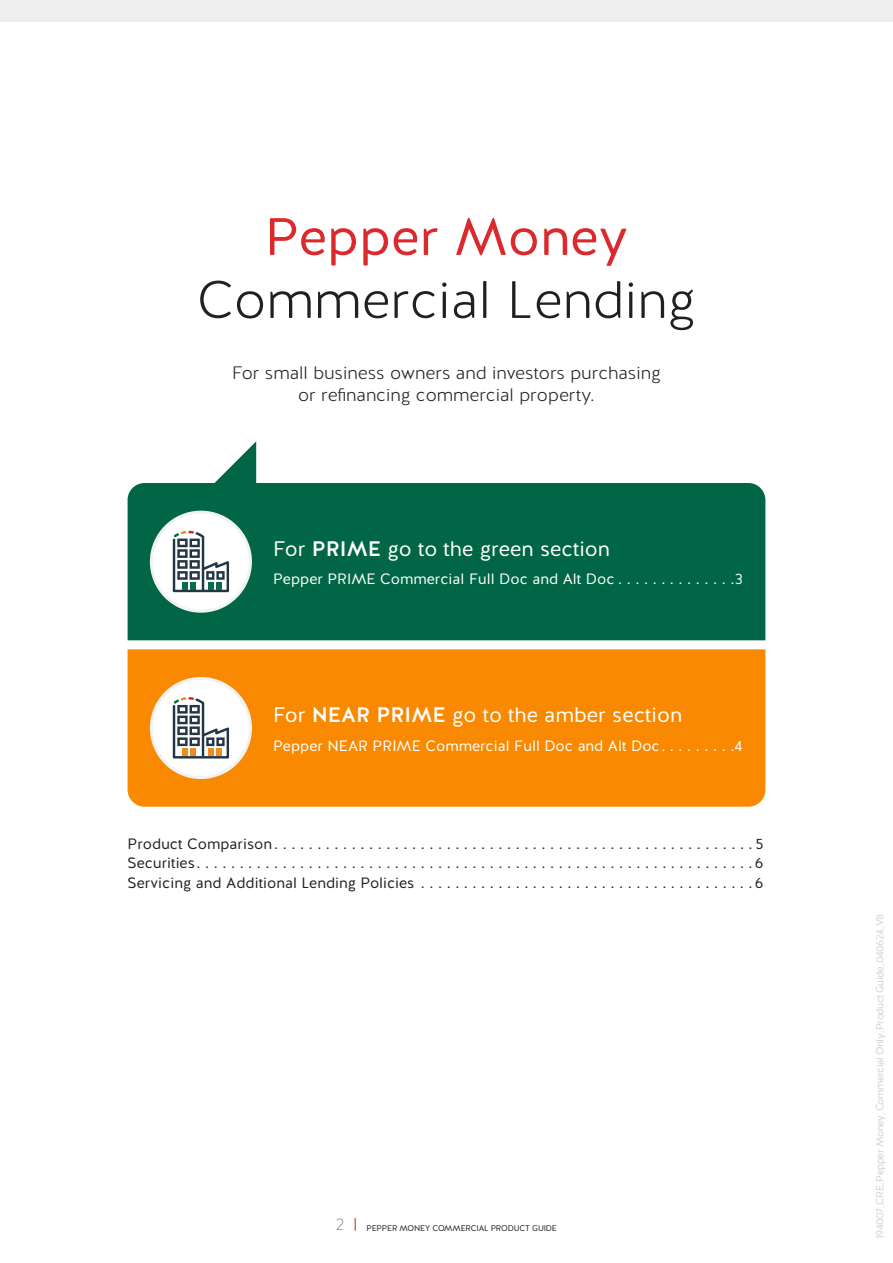
<style>
.page{position:relative;width:893px;height:1263px;background:#fff}
.page>*{position:absolute;margin:0;border:0;box-sizing:border-box;transform-origin:0 0}
.t1{font:300 52.5px "Halis R";color:#231f20}
.t2{font:52.5px "Halis R";color:#db292e}
.t3{font:21px "Halis R";color:#fff}
.t4{font:300 18px/21.6px "Halis R";color:#231f20;text-align:center}
.t5{font:100 16.65px "Halis R";color:#231f20}
.t6{font:15px "Halis R";color:#231f20}
.t7{font:15px "Halis R";color:#fff}
.t8{font:10.5px "Halis R";letter-spacing:-.05em;color:#d1d2d4}
.t9{font:8.25px "Halis R";letter-spacing:-.02em;color:#231f20}
.s1{font-weight:500}
</style>
<div class="page">
<div style="left:128px;top:649px;width:637px;height:158px;background:#f88900"></div>
<div style="left:128px;top:483px;width:637px;height:157px;background:#006646"></div>
<svg style="left:214px;top:441px;width:42px;height:43px"></svg>
<svg style="left:150px;top:511px;width:102px;height:102px"></svg>
<div style="left:208px;top:582px;width:6px;height:8px;background:#0b6a47"></div>
<div style="left:190px;top:582px;width:6px;height:8px;background:#0b6a47"></div>
<div style="left:216px;top:582px;width:6px;height:8px;background:#0b6a47"></div>
<div style="left:182px;top:582px;width:6px;height:8px;background:#0b6a47"></div>
<svg style="left:150px;top:677px;width:102px;height:102px"></svg>
<div style="left:208px;top:748px;width:6px;height:8px;background:#ec8c22"></div>
<div style="left:190px;top:748px;width:6px;height:8px;background:#ec8c22"></div>
<div style="left:216px;top:748px;width:6px;height:8px;background:#ec8c22"></div>
<div style="left:182px;top:748px;width:6px;height:8px;background:#ec8c22"></div>
<div style="left:0;top:0;width:893px;height:21px;background:#eeeeef"></div>
<svg style="left:355px;top:1218px;width:1px;height:13px"></svg>
<p class="t2" style="left:265px;top:203px;width:365px">Pepper Money</p>
<p class="t1" style="left:197px;top:267px;width:500px">Commercial Lending</p>
<p class="t4" style="left:232px;top:363px;width:430px">For small business owners and investors purchasing or refinancing commercial property.</p>
<p class="t3" style="left:273px;top:535px;width:338px">For <span class="s1">PRIME</span> go to the green section</p>
<p class="t7" style="left:273px;top:569px;width:471px">Pepper PRIME Commercial Full Doc and Alt Doc . . . . . . . . . . . . . 3</p>
<p class="t3" style="left:273px;top:701px;width:410px">For <span class="s1">NEAR PRIME</span> go to the amber section</p>
<p class="t7" style="left:273px;top:736px;width:471px">Pepper NEAR PRIME Commercial Full Doc and Alt Doc . . . . . . . . 4</p>
<p class="t6" style="left:128px;top:834px;width:637px">Product Comparison . . . . . . . . . . . . . . . . . . . . . . . . . . . . . . . . . . . . . . . . . . . . . . . . . . . . . . . 5</p>
<p class="t6" style="left:128px;top:854px;width:638px">Securities . . . . . . . . . . . . . . . . . . . . . . . . . . . . . . . . . . . . . . . . . . . . . . . . . . . . . . . . . . . . . . . . 6</p>
<p class="t6" style="left:128px;top:873px;width:638px">Servicing and Additional Lending Policies . . . . . . . . . . . . . . . . . . . . . . . . . . . . . . . . . . . . . . 6</p>
<p class="t5" style="left:336px;top:1214px;width:9px">2</p>
<p class="t9" style="left:366px;top:1223px;width:192px">PEPPER MONEY COMMERCIAL PRODUCT GUIDE</p>
<p class="t8" style="left:873px;top:1239px;width:327px;rotate:-90deg">194007_CRE_Pepper Money_Commercial Only_Product Guide_040624_V8</p>
</div>
